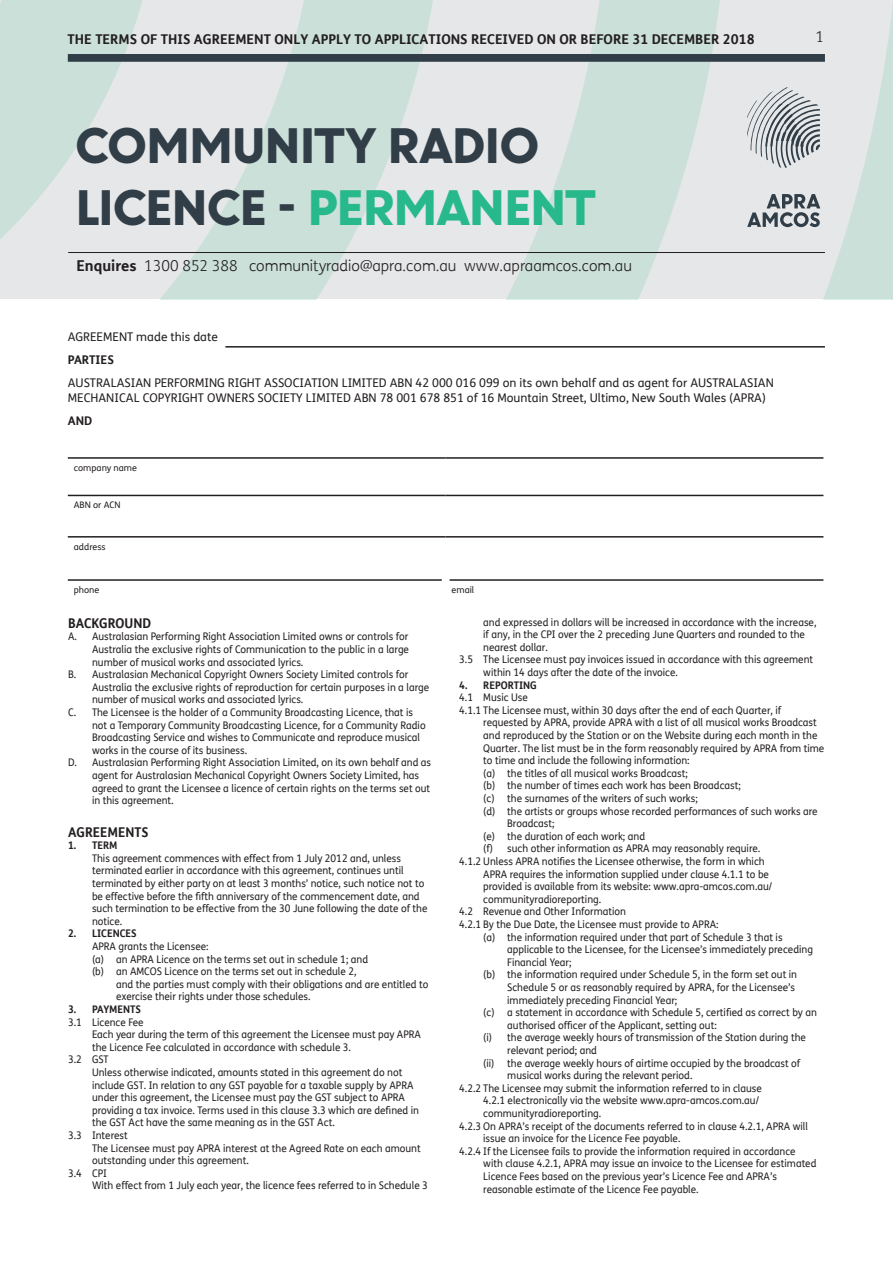
<style>
.page{position:relative;width:893px;height:1263px;background:#fff}
.page>*{position:absolute;margin:0;border:0;box-sizing:border-box;transform-origin:0 0}
.t1{font:900 45px/61.1px "U8";color:#313e48}
.t2{font:300 15px "FS Me";color:#231f20}
.t3{font:700 13.5px "FS Me";color:#231f20}
.t4{font:700 13.5px "FS Me";color:#231f20;scale:.95 1}
.t5{font:12px/14.4px "FS Me";color:#231f20}
.t6{font:700 12px "FS Me";color:#231f20}
.t7{font:10.5px/12.6px "FS Me";color:#231f20;scale:.95 1}
.t8{font:700 10.5px "FS Me";color:#231f20;scale:.95 1}
.t9{font:9px "FS Me";color:#231f20}
.s1{font-style:inherit}
.s2{color:#27b88b}
.s3{font-weight:700}
</style>
<div class="page">
<svg style="left:0;top:0;width:893px;height:299px;background:#dae4e1"></svg>
<svg style="left:747px;top:194px;width:73px;height:33px;background:#9da3a8"></svg>
<svg style="left:747px;top:87px;width:73px;height:81px;background:#babec2"></svg>
<hr style="left:68px;top:252px;width:757px;height:1px;background:#231f20">
<div style="left:68px;top:54px;width:757px;height:8px;background:#313e48"></div>
<hr style="left:225px;top:346px;width:600px;height:2px;background:#231f20">
<hr style="left:68px;top:457px;width:378px;height:2px;background:#231f20">
<hr style="left:446px;top:457px;width:377px;height:2px;background:#231f20">
<hr style="left:68px;top:495px;width:378px;height:1px;background:#231f20">
<hr style="left:446px;top:495px;width:377px;height:1px;background:#231f20">
<hr style="left:68px;top:536px;width:378px;height:2px;background:#231f20">
<hr style="left:446px;top:536px;width:377px;height:2px;background:#231f20">
<hr style="left:68px;top:579px;width:374px;height:2px;background:#231f20">
<hr style="left:449px;top:579px;width:374px;height:2px;background:#231f20">
<p class="t3" style="left:68px;top:29px;width:688px">THE TERMS OF THIS AGREEMENT ONLY APPLY TO APPLICATIONS RECEIVED ON OR BEFORE 31 DECEMBER 201<span class="s1">8</span></p>
<h1 class="t1" style="left:76px;top:112px;width:522px">COMMUNITY RADIO<br>LICENCE - <span class="s2">PERMANENT</span></h1>
<h2 class="t2" style="left:76px;top:256px;width:557px"><span class="s3">Enquires</span> 1300 852 388 communityradio@apra.com.au www.apraamcos.com.au</h2>
<p class="t5" style="left:68px;top:329px;width:152px">AGREEMENT made this date</p>
<p class="t6" style="left:68px;top:351px;width:48px">PARTIES</p>
<p class="t5" style="left:68px;top:376px;width:707px">AUSTRALASIAN PERFORMING RIGHT ASSOCIATION LIMITED ABN 42 000 016 099 on its own behalf and as agent for AUSTRALASIAN<br>MECHANICAL COPYRIGHT OWNERS SOCIETY LIMITED ABN 78 001 678 851 of 16 Mountain Street, Ultimo, New South Wales (APRA)</p>
<p class="t6" style="left:68px;top:411px;width:26px">AND</p>
<p class="t2" style="left:816px;top:27px;width:10px">1</p>
<p class="t9" style="left:74px;top:461px;width:65px">company name</p>
<p class="t9" style="left:74px;top:499px;width:48px">ABN or ACN</p>
<p class="t9" style="left:74px;top:540px;width:33px">address</p>
<p class="t9" style="left:74px;top:583px;width:27px">phone</p>
<p class="t9" style="left:452px;top:583px;width:24px">email</p>
<p class="t4" style="left:68px;top:612px;width:89px">BACKGROUND</p>
<p class="t7" style="left:92px;top:630px;width:335px;text-align:justify;text-indent:-24px">A. Australasian Performing Right Association Limited owns or controls for Australia the exclusive rights of Communication to the public in a large number of musical works and associated lyrics.</p>
<p class="t7" style="left:92px;top:668px;width:356px;text-indent:-24px">B. Australasian Mechanical Copyright Owners Society Limited controls for<br>Australia the exclusive rights of reproduction for certain purposes in a large number of musical works and associated lyrics.</p>
<p class="t7" style="left:92px;top:706px;width:353px;text-indent:-24px">C. The Licensee is the holder of a Community Broadcasting Licence, that is not a Temporary Community Broadcasting Licence, for a Community Radio Broadcasting Service and wishes to Communicate and reproduce musical works in the course of its business.</p>
<p class="t7" style="left:92px;top:756px;width:358px;text-indent:-24px">D. Australasian Performing Right Association Limited, on its own behalf and as agent for Australasian Mechanical Copyright Owners Society Limited, has agreed to grant the Licensee a licence of certain rights on the terms set out in this agreement.</p>
<p class="t4" style="left:68px;top:821px;width:86px">AGREEMENTS</p>
<p class="t8" style="left:68px;top:837px;width:54px">1. TERM</p>
<p class="t7" style="left:92px;top:852px;width:355px">This agreement commences with effect from 1 July 2012 and, unless terminated earlier in accordance with this agreement, continues until terminated by either party on at least 3 months’ notice, such notice not to be effective before the fifth anniversary of the commencement date, and such termination to be effective from the 30 June following the date of the notice.</p>
<p class="t8" style="left:68px;top:925px;width:74px">2. LICENCES</p>
<p class="t7" style="left:92px;top:940px;width:124px">APRA grants the Licensee:</p>
<p class="t7" style="left:92px;top:952px;width:292px">(a) an APRA Licence on the terms set out in schedule 1; and</p>
<p class="t7" style="left:92px;top:965px;width:280px">(b) an AMCOS Licence on the terms set out in schedule 2,</p>
<p class="t7" style="left:116px;top:978px;width:330px">and the parties must comply with their obligations and are entitled to exercise their rights under those schedules.</p>
<p class="t8" style="left:68px;top:1001px;width:78px">3. PAYMENTS</p>
<p class="t7" style="left:68px;top:1015px;width:81px">3.1 Licence Fee</p>
<p class="t7" style="left:92px;top:1028px;width:348px">Each year during the term of this agreement the Licensee must pay APRA the Licence Fee calculated in accordance with schedule 3.</p>
<p class="t7" style="left:68px;top:1053px;width:44px">3.2 GST</p>
<p class="t7" style="left:92px;top:1066px;width:346px">Unless otherwise indicated, amounts stated in this agreement do not include GST. In relation to any GST payable for a taxable supply by APRA under this agreement, the Licensee must pay the GST subject to APRA providing a tax invoice. Terms used in this clause 3.3 which are defined in the GST Act have the same meaning as in the GST Act.</p>
<p class="t7" style="left:68px;top:1129px;width:64px">3.3 Interest</p>
<p class="t7" style="left:92px;top:1141px;width:347px">The Licensee must pay APRA interest at the Agreed Rate on each amount outstanding under this agreement.</p>
<p class="t7" style="left:68px;top:1167px;width:42px">3.4 CPI</p>
<p class="t7" style="left:92px;top:1179px;width:355px">With effect from 1 July each year, the licence fees referred to in Schedule 3</p>
<p class="t7" style="left:483px;top:615px;width:352px">and expressed in dollars will be increased in accordance with the increase, if any, in the CPI over the 2 preceding June Quarters and rounded to the nearest dollar.</p>
<p class="t7" style="left:483px;top:653px;width:349px;text-indent:-24px">3.5 The Licensee must pay invoices issued in accordance with this agreement within 14 days after the date of the invoice.</p>
<p class="t8" style="left:459px;top:677px;width:83px">4. REPORTING</p>
<p class="t7" style="left:459px;top:691px;width:74px">4.1 Music Use</p>
<p class="t7" style="left:483px;top:703px;width:361px;text-indent:-24px">4.1.1 The Licensee must, within 30 days after the end of each Quarter, if requested by APRA, provide APRA with a list of all musical works Broadcast and reproduced by the Station or on the Website during each month in the Quarter. The list must be in the form reasonably required by APRA from time to time and include the following information:</p>
<p class="t7" style="left:483px;top:766px;width:217px">(a) the titles of all musical works Broadcast;</p>
<p class="t7" style="left:483px;top:779px;width:273px">(b) the number of times each work has been Broadcast;</p>
<p class="t7" style="left:483px;top:792px;width:227px">(c) the surnames of the writers of such works;</p>
<p class="t7" style="left:507px;top:804px;width:328px;text-indent:-24px">(d) the artists or groups whose recorded performances of such works are<br>Broadcast;</p>
<p class="t7" style="left:483px;top:829px;width:172px">(e) the duration of each work; and</p>
<p class="t7" style="left:483px;top:842px;width:293px">(f) such other information as APRA may reasonably require.</p>
<p class="t7" style="left:483px;top:855px;width:306px;text-indent:-24px">4.1.2 Unless APRA notifies the Licensee otherwise, the form in which APRA requires the information supplied under clause 4.1.1 to be provided is available from its website: www.apra-amcos.com.au/ communityradioreporting.</p>
<p class="t7" style="left:459px;top:905px;width:177px">4.2 Revenue and Other Information</p>
<p class="t7" style="left:459px;top:918px;width:274px">4.2.1 By the Due Date, the Licensee must provide to APRA:</p>
<p class="t7" style="left:507px;top:930px;width:323px;text-indent:-24px">(a) the information required under that part of Schedule 3 that is applicable to the Licensee, for the Licensee’s immediately preceding<br>Financial Year;</p>
<p class="t7" style="left:507px;top:968px;width:307px;text-indent:-24px">(b) the information required under Schedule 5, in the form set out in<br>Schedule 5 or as reasonably required by APRA, for the Licensee’s immediately preceding Financial Year;</p>
<p class="t7" style="left:507px;top:1006px;width:327px;text-indent:-24px">(c) a statement in accordance with Schedule 5, certified as correct by an authorised officer of the Applicant, setting out:</p>
<p class="t7" style="left:507px;top:1031px;width:316px;text-indent:-24px">(i) the average weekly hours of transmission of the Station during the relevant period; and</p>
<p class="t7" style="left:507px;top:1056px;width:310px;text-indent:-24px">(ii) the average weekly hours of airtime occupied by the broadcast of musical works during the relevant period.</p>
<p class="t7" style="left:483px;top:1081px;width:295px;text-indent:-24px">4.2.2 The Licensee may submit the information referred to in clause<br>4.2.1 electronically via the website www.apra-amcos.com.au/ communityradioreporting.</p>
<p class="t7" style="left:483px;top:1119px;width:343px;text-indent:-24px">4.2.3 On APRA’s receipt of the documents referred to in clause 4.2.1, APRA will issue an invoice for the Licence Fee payable.</p>
<p class="t7" style="left:483px;top:1144px;width:352px;text-indent:-24px">4.2.4 If the Licensee fails to provide the information required in accordance with clause 4.2.1, APRA may issue an invoice to the Licensee for estimated Licence Fees based on the previous year’s Licence Fee and APRA’s reasonable estimate of the Licence Fee payable.</p>
</div>
